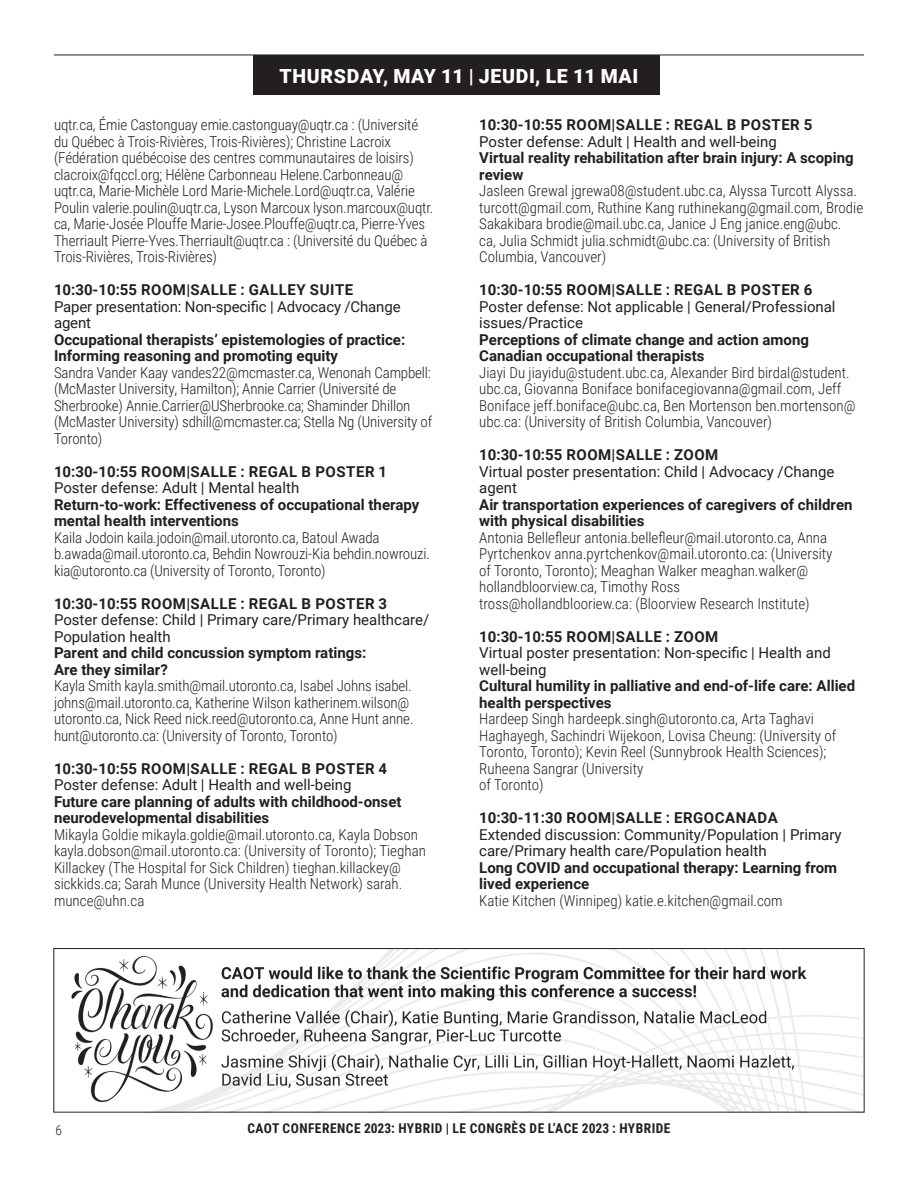
<style>
.page{position:relative;width:918px;height:1188px;background:#fff}
.page>*{position:absolute;margin:0;border:0;box-sizing:border-box;transform-origin:0 0}
.t1{font:900 19.5px "Roboto";letter-spacing:.035em;color:#fff}
.t2{font:300 15px/16.5px "Roboto Condensed";letter-spacing:-.01em;color:#231f20}
.t3{font:700 15px/16.5px "Roboto";color:#231f20}
.t4{font:15px/16.5px "Roboto";color:#231f20}
.t5{font:700 15px "Roboto";letter-spacing:.035em;color:#231f20}
.t6{font:700 13.5px "Roboto Condensed";letter-spacing:.035em;color:#231f20}
.t7{font:300 13.5px "Roboto Condensed";color:#231f20}
</style>
<div class="page">
<div style="left:253px;top:55px;width:406px;height:40px;background:#231f20"></div>
<hr style="left:54px;top:55px;width:810px;height:1px;background:#231f20">
<img style="left:71px;top:950px;width:791px;height:160px">
<div style="left:54px;top:948px;width:810px;height:164px;border:1px solid #231f20"></div>
<h1 class="t1" style="left:280px;top:62px;width:360px">THURSDAY, MAY 11 | JEUDI, LE 11 MAI</h1>
<p class="t2" style="left:54px;top:116px;width:381px">uqtr.ca, Émie Castonguay emie.castonguay@uqtr.ca : (Université du Québec à Trois-Rivières, Trois-Rivières); Christine Lacroix (Fédération québécoise des centres communautaires de loisirs) clacroix@fqccl.org; Hélène Carbonneau Helene.Carbonneau@ uqtr.ca, Marie-Michèle Lord Marie-Michele.Lord@uqtr.ca, Valérie Poulin valerie.poulin@uqtr.ca, Lyson Marcoux lyson.marcoux@uqtr. ca, Marie-Josée Plouffe Marie-Josee.Plouffe@uqtr.ca, Pierre-Yves Therriault Pierre-Yves.Therriault@uqtr.ca : (Université du Québec à Trois-Rivières, Trois-Rivières)</p>
<p class="t5" style="left:54px;top:280px;width:301px">10:30-10:55 ROOM|SALLE : GALLEY SUITE</p>
<p class="t4" style="left:54px;top:298px;width:348px">Paper presentation: Non-specific | Advocacy /Change agent</p>
<p class="t3" style="left:54px;top:331px;width:353px">Occupational therapists’ epistemologies of practice:<br>Informing reasoning and promoting equity</p>
<p class="t2" style="left:54px;top:364px;width:380px">Sandra Vander Kaay vandes22@mcmaster.ca, Wenonah Campbell: (McMaster University, Hamilton); Annie Carrier (Université de Sherbrooke) Annie.Carrier@USherbrooke.ca; Shaminder Dhillon (McMaster University) sdhill@mcmaster.ca; Stella Ng (University of Toronto)</p>
<p class="t5" style="left:54px;top:461px;width:335px">10:30-10:55 ROOM|SALLE : REGAL B POSTER 1</p>
<p class="t4" style="left:54px;top:479px;width:247px">Poster defense: Adult | Mental health</p>
<p class="t3" style="left:54px;top:496px;width:367px">Return-to-work: Effectiveness of occupational therapy mental health interventions</p>
<p class="t2" style="left:54px;top:529px;width:378px">Kaila Jodoin kaila.jodoin@mail.utoronto.ca, Batoul Awada b.awada@mail.utoronto.ca, Behdin Nowrouzi-Kia behdin.nowrouzi. kia@utoronto.ca (University of Toronto, Toronto)</p>
<p class="t5" style="left:54px;top:593px;width:335px">10:30-10:55 ROOM|SALLE : REGAL B POSTER 3</p>
<p class="t4" style="left:54px;top:611px;width:377px">Poster defense: Child | Primary care/Primary healthcare/<br>Population health</p>
<p class="t3" style="left:54px;top:644px;width:314px">Parent and child concussion symptom ratings:<br>Are they similar?</p>
<p class="t2" style="left:54px;top:677px;width:361px">Kayla Smith kayla.smith@mail.utoronto.ca, Isabel Johns isabel. johns@mail.utoronto.ca, Katherine Wilson katherinem.wilson@ utoronto.ca, Nick Reed nick.reed@utoronto.ca, Anne Hunt anne. hunt@utoronto.ca: (University of Toronto, Toronto)</p>
<p class="t5" style="left:54px;top:758px;width:335px">10:30-10:55 ROOM|SALLE : REGAL B POSTER 4</p>
<p class="t4" style="left:54px;top:776px;width:299px">Poster defense: Adult | Health and well-being</p>
<p class="t3" style="left:54px;top:793px;width:349px">Future care planning of adults with childhood-onset neurodevelopmental disabilities</p>
<p class="t2" style="left:54px;top:826px;width:373px">Mikayla Goldie mikayla.goldie@mail.utoronto.ca, Kayla Dobson kayla.dobson@mail.utoronto.ca: (University of Toronto); Tieghan Killackey (The Hospital for Sick Children) tieghan.killackey@ sickkids.ca; Sarah Munce (University Health Network) sarah. munce@uhn.ca</p>
<p class="t5" style="left:479px;top:115px;width:335px">10:30-10:55 ROOM|SALLE : REGAL B POSTER 5</p>
<p class="t4" style="left:479px;top:133px;width:299px">Poster defense: Adult | Health and well-being</p>
<p class="t3" style="left:479px;top:149px;width:376px">Virtual reality rehabilitation after brain injury: A scoping review</p>
<p class="t2" style="left:479px;top:182px;width:385px">Jasleen Grewal jgrewa08@student.ubc.ca, Alyssa Turcott Alyssa. turcott@gmail.com, Ruthine Kang ruthinekang@gmail.com, Brodie Sakakibara brodie@mail.ubc.ca, Janice J Eng janice.eng@ubc.<br>ca, Julia Schmidt julia.schmidt@ubc.ca: (University of British Columbia, Vancouver)</p>
<p class="t5" style="left:479px;top:280px;width:335px">10:30-10:55 ROOM|SALLE : REGAL B POSTER 6</p>
<p class="t4" style="left:479px;top:298px;width:358px">Poster defense: Not applicable | General/Professional issues/Practice</p>
<p class="t3" style="left:479px;top:331px;width:331px">Perceptions of climate change and action among<br>Canadian occupational therapists</p>
<p class="t2" style="left:479px;top:364px;width:378px">Jiayi Du jiayidu@student.ubc.ca, Alexander Bird birdal@student. ubc.ca, Giovanna Boniface bonifacegiovanna@gmail.com, Jeff Boniface jeff.boniface@ubc.ca, Ben Mortenson ben.mortenson@ ubc.ca: (University of British Columbia, Vancouver)</p>
<p class="t5" style="left:479px;top:445px;width:241px">10:30-10:55 ROOM|SALLE : ZOOM</p>
<p class="t4" style="left:479px;top:463px;width:357px">Virtual poster presentation: Child | Advocacy /Change agent</p>
<p class="t3" style="left:479px;top:496px;width:375px">Air transportation experiences of caregivers of children with physical disabilities</p>
<p class="t2" style="left:479px;top:529px;width:355px">Antonia Bellefleur antonia.bellefleur@mail.utoronto.ca, Anna Pyrtchenkov anna.pyrtchenkov@mail.utoronto.ca: (University of Toronto, Toronto); Meaghan Walker meaghan.walker@ hollandbloorview.ca, Timothy Ross tross@hollandblooriew.ca: (Bloorview Research Institute)</p>
<p class="t5" style="left:479px;top:626px;width:241px">10:30-10:55 ROOM|SALLE : ZOOM</p>
<p class="t4" style="left:479px;top:644px;width:353px">Virtual poster presentation: Non-specific | Health and well-being</p>
<p class="t3" style="left:479px;top:677px;width:377px">Cultural humility in palliative and end-of-life care: Allied health perspectives</p>
<p class="t2" style="left:479px;top:710px;width:359px">Hardeep Singh hardeepk.singh@utoronto.ca, Arta Taghavi Haghayegh, Sachindri Wijekoon, Lovisa Cheung: (University of Toronto, Toronto); Kevin Reel (Sunnybrook Health Sciences); Ruheena Sangrar (University<br>of Toronto)</p>
<p class="t5" style="left:479px;top:808px;width:300px">10:30-11:30 ROOM|SALLE : ERGOCANADA</p>
<p class="t4" style="left:479px;top:826px;width:364px">Extended discussion: Community/Population | Primary care/Primary health care/Population health</p>
<p class="t3" style="left:479px;top:859px;width:359px">Long COVID and occupational therapy: Learning from lived experience</p>
<p class="t2" style="left:479px;top:892px;width:305px">Katie Kitchen (Winnipeg) katie.e.kitchen@gmail.com</p>
<p class="t7" style="left:55px;top:1121px;width:8px">6</p>
<p class="t6" style="left:247px;top:1119px;width:425px">CAOT CONFERENCE 2023: HYBRID | LE CONGRÈS DE L’ACE 2023 : HYBRIDE</p>
</div>
